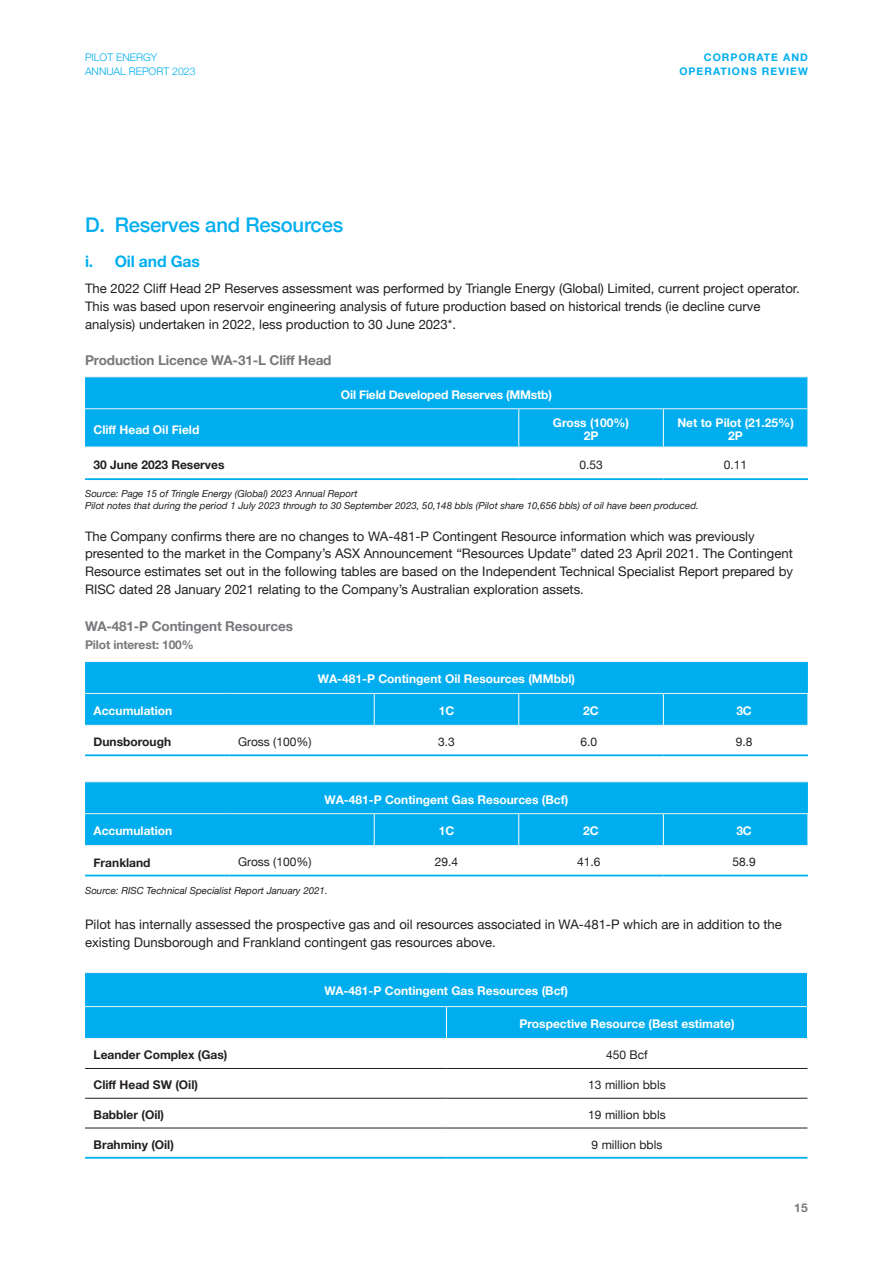
<style>
.page{position:relative;width:893px;height:1263px;background:#fff}
.page>*{position:absolute;margin:0;border:0;box-sizing:border-box;transform-origin:0 0}
.t1{font:500 20.25px "Helvetica Neue";letter-spacing:-.01em;color:#00aeef}
.t2{font:700 15.75px "Helvetica Neue";letter-spacing:-.01em;color:#00aeef}
.t3{font:700 13.5px "Helvetica Neue";letter-spacing:-.01em;color:#76787b}
.t4{font:13.2px/18px "Helvetica Neue";color:#231f20}
.t5{font:700 12px/13.5px "Helvetica Neue";color:#fff;text-align:center}
.t6{font:700 12px "Helvetica Neue";color:#231f20}
.t7{font:12px "Helvetica Neue";color:#231f20}
.t8{font:700 12px "Helvetica Neue";letter-spacing:-.01em;color:#76787b}
.t9{font:700 10.5px/13.5px "Helvetica Neue";letter-spacing:.1em;color:#00aeef;text-align:right}
.t10{font:300 10.5px/13.5px "Helvetica Neue";color:#00aeef}
.t11{font:italic 9.75px/12px "Helvetica Neue";color:#231f20}
</style>
<div class="page">
<div style="left:85px;top:377px;width:722px;height:70px;background:#00aeef"></div>
<hr style="left:663px;top:409px;width:1px;height:38px;background:#fff">
<hr style="left:85px;top:376px;width:434px;height:1px;background:#f2f3f4">
<hr style="left:519px;top:376px;width:144px;height:1px;background:#f2f3f4">
<hr style="left:663px;top:376px;width:145px;height:1px;background:#f2f3f4">
<hr style="left:85px;top:408px;width:434px;height:1px;background:#f2f3f4">
<hr style="left:519px;top:408px;width:144px;height:1px;background:#f2f3f4">
<hr style="left:663px;top:408px;width:144px;height:1px;background:#f2f3f4">
<hr style="left:85px;top:447px;width:434px;height:1px;background:#f2f3f4">
<hr style="left:519px;top:447px;width:144px;height:1px;background:#f2f3f4">
<hr style="left:663px;top:447px;width:145px;height:1px;background:#f2f3f4">
<hr style="left:518px;top:409px;width:1px;height:38px;background:#fff">
<hr style="left:85px;top:478px;width:434px;height:2px;background:#00aeef">
<hr style="left:519px;top:478px;width:144px;height:2px;background:#00aeef">
<hr style="left:663px;top:478px;width:145px;height:2px;background:#00aeef">
<div style="left:85px;top:662px;width:723px;height:63px;background:#00aeef"></div>
<hr style="left:518px;top:694px;width:1px;height:31px;background:#fff">
<hr style="left:663px;top:694px;width:1px;height:31px;background:#fff">
<hr style="left:85px;top:661px;width:145px;height:1px;background:#f2f3f4">
<hr style="left:230px;top:661px;width:144px;height:1px;background:#f2f3f4">
<hr style="left:374px;top:661px;width:145px;height:1px;background:#f2f3f4">
<hr style="left:519px;top:661px;width:144px;height:1px;background:#f2f3f4">
<hr style="left:663px;top:661px;width:145px;height:1px;background:#f2f3f4">
<hr style="left:85px;top:693px;width:145px;height:1px;background:#f2f3f4">
<hr style="left:230px;top:693px;width:144px;height:1px;background:#f2f3f4">
<hr style="left:374px;top:693px;width:145px;height:1px;background:#f2f3f4">
<hr style="left:519px;top:693px;width:144px;height:1px;background:#f2f3f4">
<hr style="left:663px;top:693px;width:145px;height:1px;background:#f2f3f4">
<hr style="left:85px;top:725px;width:145px;height:1px;background:#f2f3f4">
<hr style="left:230px;top:725px;width:144px;height:1px;background:#f2f3f4">
<hr style="left:374px;top:725px;width:145px;height:1px;background:#f2f3f4">
<hr style="left:519px;top:725px;width:144px;height:1px;background:#f2f3f4">
<hr style="left:663px;top:725px;width:145px;height:1px;background:#f2f3f4">
<hr style="left:807px;top:694px;width:1px;height:31px;background:#fff">
<hr style="left:374px;top:694px;width:1px;height:31px;background:#fff">
<hr style="left:85px;top:754px;width:145px;height:2px;background:#00aeef">
<hr style="left:230px;top:754px;width:144px;height:2px;background:#00aeef">
<hr style="left:374px;top:754px;width:145px;height:2px;background:#00aeef">
<hr style="left:519px;top:754px;width:144px;height:2px;background:#00aeef">
<hr style="left:663px;top:754px;width:145px;height:2px;background:#00aeef">
<div style="left:85px;top:782px;width:723px;height:63px;background:#00aeef"></div>
<hr style="left:518px;top:814px;width:1px;height:31px;background:#fff">
<hr style="left:663px;top:814px;width:1px;height:31px;background:#fff">
<hr style="left:85px;top:781px;width:145px;height:1px;background:#f2f3f4">
<hr style="left:230px;top:781px;width:144px;height:1px;background:#f2f3f4">
<hr style="left:374px;top:781px;width:145px;height:1px;background:#f2f3f4">
<hr style="left:519px;top:781px;width:144px;height:1px;background:#f2f3f4">
<hr style="left:663px;top:781px;width:145px;height:1px;background:#f2f3f4">
<hr style="left:85px;top:813px;width:145px;height:1px;background:#f2f3f4">
<hr style="left:230px;top:813px;width:144px;height:1px;background:#f2f3f4">
<hr style="left:374px;top:813px;width:145px;height:1px;background:#f2f3f4">
<hr style="left:519px;top:813px;width:144px;height:1px;background:#f2f3f4">
<hr style="left:663px;top:813px;width:145px;height:1px;background:#f2f3f4">
<hr style="left:85px;top:845px;width:145px;height:1px;background:#f2f3f4">
<hr style="left:230px;top:845px;width:144px;height:1px;background:#f2f3f4">
<hr style="left:374px;top:845px;width:145px;height:1px;background:#f2f3f4">
<hr style="left:519px;top:845px;width:144px;height:1px;background:#f2f3f4">
<hr style="left:663px;top:845px;width:145px;height:1px;background:#f2f3f4">
<hr style="left:807px;top:814px;width:1px;height:31px;background:#fff">
<hr style="left:374px;top:814px;width:1px;height:31px;background:#fff">
<hr style="left:85px;top:875px;width:145px;height:1px;background:#00aeef">
<hr style="left:230px;top:875px;width:144px;height:1px;background:#00aeef">
<hr style="left:374px;top:875px;width:145px;height:1px;background:#00aeef">
<hr style="left:519px;top:875px;width:144px;height:1px;background:#00aeef">
<hr style="left:663px;top:875px;width:145px;height:1px;background:#00aeef">
<div style="left:85px;top:973px;width:722px;height:65px;background:#00aeef"></div>
<hr style="left:85px;top:1068px;width:361px;height:1px;background:#231f20">
<hr style="left:446px;top:1068px;width:361px;height:1px;background:#231f20">
<hr style="left:85px;top:1098px;width:361px;height:1px;background:#231f20">
<hr style="left:446px;top:1098px;width:361px;height:1px;background:#231f20">
<hr style="left:85px;top:1128px;width:361px;height:1px;background:#231f20">
<hr style="left:446px;top:1128px;width:361px;height:1px;background:#231f20">
<hr style="left:85px;top:972px;width:361px;height:1px;background:#f2f3f4">
<hr style="left:446px;top:972px;width:362px;height:1px;background:#f2f3f4">
<hr style="left:85px;top:1006px;width:361px;height:1px;background:#f2f3f4">
<hr style="left:446px;top:1006px;width:361px;height:1px;background:#f2f3f4">
<hr style="left:85px;top:1038px;width:361px;height:1px;background:#f2f3f4">
<hr style="left:446px;top:1038px;width:362px;height:1px;background:#f2f3f4">
<hr style="left:446px;top:1007px;width:1px;height:31px;background:#fff">
<hr style="left:85px;top:1157px;width:361px;height:2px;background:#00aeef">
<hr style="left:446px;top:1157px;width:361px;height:2px;background:#00aeef">
<p class="t10" style="left:85px;top:50px;width:112px">PILOT ENERGY<br>ANNUAL REPORT 2023</p>
<p class="t9" style="left:679px;top:51px;width:130px">CORPORATE AND<br>OPERATIONS REVIEW</p>
<h1 class="t1" style="left:85px;top:209px;width:260px">D. Reserves and Resources</h1>
<p class="t2" style="left:85px;top:249px;width:116px">i. Oil and Gas</p>
<p class="t4" style="left:85px;top:280px;width:716px">The 2022 Cliff Head 2P Reserves assessment was performed by Triangle Energy (Global) Limited, current project operator.<br>This was based upon reservoir engineering analysis of future production based on historical trends (ie decline curve analysis) undertaken in 2022, less production to 30 June 2023*.</p>
<p class="t3" style="left:85px;top:350px;width:248px">Production Licence WA-31-L Cliff Head</p>
<p class="t5" style="left:341px;top:388px;width:212px">Oil Field Developed Reserves (MMstb)</p>
<p class="t5" style="left:94px;top:423px;width:107px">Cliff Head Oil Field</p>
<p class="t5" style="left:553px;top:416px;width:78px">Gross (100%)<br>2P</p>
<p class="t5" style="left:677px;top:416px;width:118px">Net to Pilot (21.25%)<br>2P</p>
<p class="t6" style="left:94px;top:455px;width:132px">30 June 2023 Reserves</p>
<p class="t7" style="left:579px;top:456px;width:25px">0.53</p>
<p class="t7" style="left:724px;top:456px;width:25px">0.11</p>
<p class="t11" style="left:85px;top:488px;width:615px">Source: Page 15 of Tringle Energy (Global) 2023 Annual Report<br>Pilot notes that during the period 1 July 2023 through to 30 September 2023, 50,148 bbls (Pilot share 10,656 bbls) of oil have been produced.</p>
<p class="t4" style="left:85px;top:527px;width:709px">The Company confirms there are no changes to WA-481-P Contingent Resource information which was previously presented to the market in the Company’s ASX Announcement “Resources Update” dated 23 April 2021. The Contingent Resource estimates set out in the following tables are based on the Independent Technical Specialist Report prepared by RISC dated 28 January 2021 relating to the Company’s Australian exploration assets.</p>
<p class="t3" style="left:85px;top:616px;width:209px">WA-481-P Contingent Resources</p>
<p class="t8" style="left:85px;top:635px;width:110px">Pilot interest: 100%</p>
<p class="t5" style="left:318px;top:673px;width:259px">WA-481-P Contingent Oil Resources (MMbbl)</p>
<p class="t5" style="left:94px;top:704px;width:80px">Accumulation</p>
<p class="t5" style="left:439px;top:704px;width:17px">1C</p>
<p class="t5" style="left:583px;top:704px;width:17px">2C</p>
<p class="t5" style="left:736px;top:704px;width:17px">3C</p>
<p class="t6" style="left:94px;top:732px;width:79px">Dunsborough</p>
<p class="t7" style="left:238px;top:733px;width:75px">Gross (100%)</p>
<p class="t7" style="left:438px;top:733px;width:18px">3.3</p>
<p class="t7" style="left:581px;top:733px;width:18px">6.0</p>
<p class="t7" style="left:736px;top:733px;width:18px">9.8</p>
<p class="t5" style="left:325px;top:793px;width:245px">WA-481-P Contingent Gas Resources (Bcf)</p>
<p class="t5" style="left:94px;top:825px;width:80px">Accumulation</p>
<p class="t5" style="left:439px;top:825px;width:17px">1C</p>
<p class="t5" style="left:583px;top:825px;width:17px">2C</p>
<p class="t5" style="left:736px;top:825px;width:17px">3C</p>
<p class="t6" style="left:94px;top:853px;width:59px">Frankland</p>
<p class="t7" style="left:238px;top:853px;width:75px">Gross (100%)</p>
<p class="t7" style="left:435px;top:853px;width:25px">29.4</p>
<p class="t7" style="left:577px;top:853px;width:25px">41.6</p>
<p class="t7" style="left:732px;top:853px;width:25px">58.9</p>
<p class="t11" style="left:85px;top:885px;width:244px">Source: RISC Technical Specialist Report January 2021.</p>
<p class="t4" style="left:85px;top:916px;width:698px">Pilot has internally assessed the prospective gas and oil resources associated in WA-481-P which are in addition to the existing Dunsborough and Frankland contingent gas resources above.</p>
<p class="t5" style="left:324px;top:985px;width:245px">WA-481-P Contingent Gas Resources (Bcf)</p>
<p class="t5" style="left:519px;top:1018px;width:217px">Prospective Resource (Best estimate)</p>
<p class="t6" style="left:94px;top:1046px;width:135px">Leander Complex (Gas)</p>
<p class="t7" style="left:606px;top:1046px;width:43px">450 Bcf</p>
<p class="t6" style="left:94px;top:1075px;width:106px">Cliff Head SW (Oil)</p>
<p class="t7" style="left:588px;top:1076px;width:79px">13 million bbls</p>
<p class="t6" style="left:94px;top:1105px;width:72px">Babbler (Oil)</p>
<p class="t7" style="left:588px;top:1106px;width:79px">19 million bbls</p>
<p class="t6" style="left:94px;top:1135px;width:82px">Brahminy (Oil)</p>
<p class="t7" style="left:592px;top:1136px;width:72px">9 million bbls</p>
<p class="t8" style="left:794px;top:1198px;width:15px">15</p>
</div>
